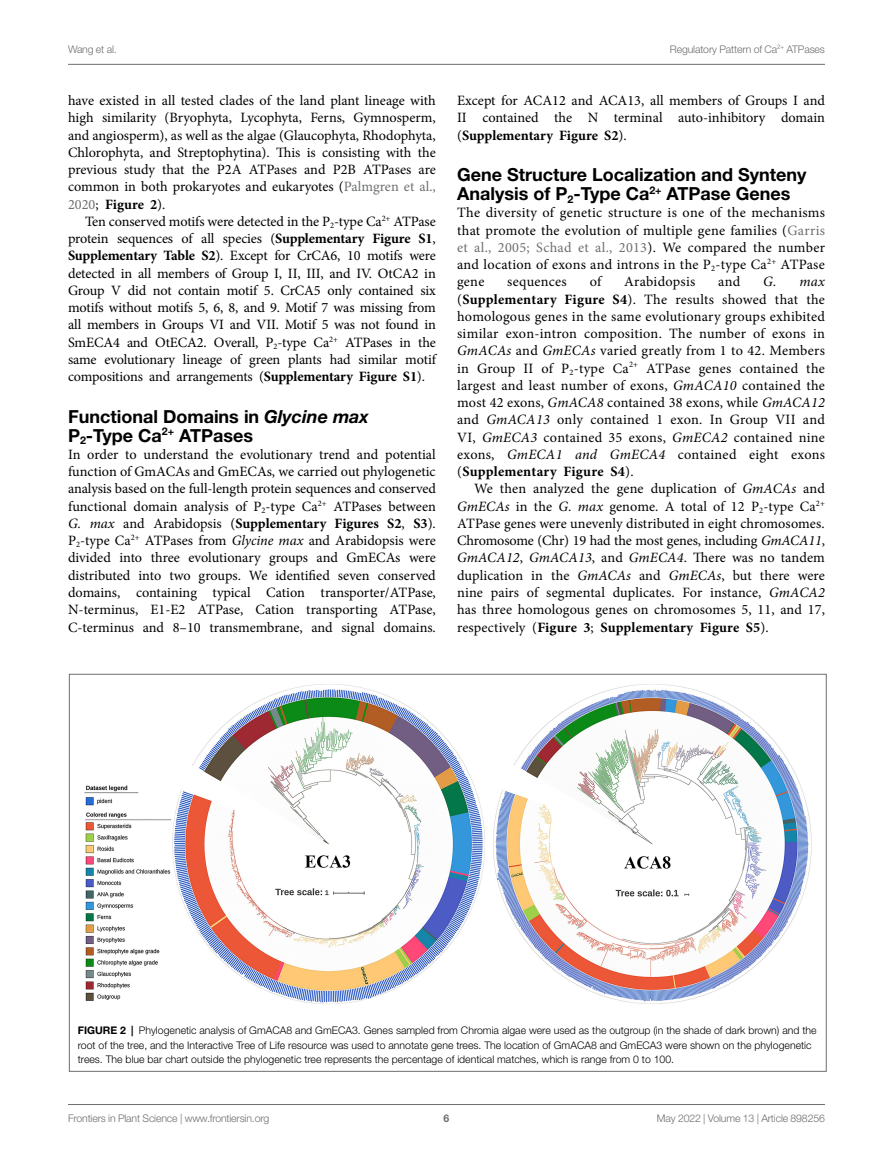
<style>
.page{position:relative;width:893px;height:1170px;background:#fff}
.page>*{position:absolute;margin:0;border:0;box-sizing:border-box;transform-origin:0 0}
.HEAD_2{font:700 18px/18.8px "Helvetica Neue LT Std";color:#000}
.TEXT_FLUSH{font:14.25px/17.2px "Minion Pro";letter-spacing:.005em;color:#000;text-align:justify}
.TEXT{font:14.25px/17.2px "Minion Pro";letter-spacing:-.005em;color:#000;text-align:justify}
.FIG_LEG{font:300 10.5px/14.2px "Helvetica Neue LT Std";color:#000}
.t1{font:300 10.5px "Helvetica Neue LT Std";letter-spacing:-.015em;color:#6d6e71}
.t2{font:700 10.5px "Helvetica Neue LT Std";color:#6d6e71}
.s1{color:#6d6e71}
.s2{font-weight:700}
.s3{font-style:italic}
</style>
<div class="page">
<hr style="left:68px;top:64px;width:757px;height:1px;background:#6d6e71">
<hr style="left:68px;top:1104px;width:757px;height:1px;background:#6d6e71">
<img style="left:84px;top:684px;width:728px;height:320px">
<p class="t1" style="left:68px;top:42px;width:50px">Wang et al.</p>
<p class="t1" style="left:670px;top:42px;width:157px">Regulatory Pattern of Ca<sup>2+</sup> ATPases</p>
<p class="TEXT_FLUSH" style="left:68px;top:92px;width:369px">have existed in all tested clades of the land plant lineage with high similarity (Bryophyta, Lycophyta, Ferns, Gymnosperm, and angiosperm), as well as the algae (Glaucophyta, Rhodophyta, Chlorophyta, and Streptophytina). This is consisting with the previous study that the P2A ATPases and P2B ATPases are common in both prokaryotes and eukaryotes (<span class="s1">Palmgren et al., 2020</span>; <span class="s2">Figure 2</span>).</p>
<p class="TEXT" style="left:68px;top:213px;width:369px;text-indent:17px">Ten conserved motifs were detected in the P<sub>2</sub>-type Ca<sup>2+</sup> ATPase protein sequences of all species (<span class="s2">Supplementary Figure S1</span>, <span class="s2">Supplementary Table S2</span>). Except for CrCA6, 10 motifs were detected in all members of Group I, II, III, and IV. OtCA2 in Group V did not contain motif 5. CrCA5 only contained six motifs without motifs 5, 6, 8, and 9. Motif 7 was missing from all members in Groups VI and VII. Motif 5 was not found in SmECA4 and OtECA2. Overall, P<sub>2</sub>-type Ca<sup>2+</sup> ATPases in the same evolutionary lineage of green plants had similar motif compositions and arrangements (<span class="s2">Supplementary Figure S1</span>).</p>
<p class="HEAD_2" style="left:68px;top:406px;width:302px">Functional Domains in <span class="s3">Glycine max<br></span>P<sub>2</sub>-Type Ca<sup>2+</sup> ATPases</p>
<p class="TEXT_FLUSH" style="left:68px;top:446px;width:369px">In order to understand the evolutionary trend and potential function of GmACAs and GmECAs, we carried out phylogenetic analysis based on the full-length protein sequences and conserved functional domain analysis of P<sub>2</sub>-type Ca<sup>2+</sup> ATPases between <span class="s3">G. max</span> and Arabidopsis (<span class="s2">Supplementary Figures S2</span>, <span class="s2">S3</span>).<br>P<sub>2</sub>-type Ca<sup>2+</sup> ATPases from <span class="s3">Glycine max</span> and Arabidopsis were divided into three evolutionary groups and GmECAs were distributed into two groups. We identified seven conserved domains, containing typical Cation transporter/ATPase, N-terminus, E1-E2 ATPase, Cation transporting ATPase, C-terminus and 8–10 transmembrane, and signal domains.</p>
<p class="TEXT_FLUSH" style="left:457px;top:92px;width:369px">Except for ACA12 and ACA13, all members of Groups I and II contained the N terminal auto-inhibitory domain (<span class="s2">Supplementary Figure S2</span>).</p>
<p class="HEAD_2" style="left:457px;top:165px;width:351px">Gene Structure Localization and Synteny<br>Analysis of P<sub>2</sub>-Type Ca<sup>2+</sup> ATPase Genes</p>
<p class="TEXT_FLUSH" style="left:457px;top:204px;width:369px">The diversity of genetic structure is one of the mechanisms that promote the evolution of multiple gene families (<span class="s1">Garris et al., 2005; Schad et al., 2013</span>). We compared the number and location of exons and introns in the P<sub>2</sub>-type Ca<sup>2+</sup> ATPase gene</p>
<p class="TEXT_FLUSH" style="left:507px;top:273px;width:61px">sequences</p>
<p class="TEXT_FLUSH" style="left:590px;top:273px;width:13px">of</p>
<p class="TEXT_FLUSH" style="left:624px;top:273px;width:73px">Arabidopsis</p>
<p class="TEXT_FLUSH" style="left:718px;top:273px;width:23px">and</p>
<p class="TEXT_FLUSH" style="left:457px;top:273px;width:369px;text-indent:306px"><span class="s3">G. max </span>(<span class="s2">Supplementary Figure S4</span>). The results showed that the homologous genes in the same evolutionary groups exhibited similar exon-intron composition. The number of exons in <span class="s3">GmACAs</span> and <span class="s3">GmECAs</span> varied greatly from 1 to 42. Members in Group II of P<sub>2</sub>-type Ca<sup>2+</sup> ATPase genes contained the largest and least number of exons, <span class="s3">GmACA10</span> contained the most 42 exons, <span class="s3">GmACA8</span> contained 38 exons, while <span class="s3">GmACA12 </span>and <span class="s3">GmACA13</span> only contained 1 exon. In Group VII and VI, <span class="s3">GmECA3</span> contained 35 exons, <span class="s3">GmECA2</span> contained nine exons, <span class="s3">GmECA1 and GmECA4</span> contained eight exons (<span class="s2">Supplementary Figure S4</span>).</p>
<p class="TEXT" style="left:457px;top:480px;width:369px;text-indent:17px">We then analyzed the gene duplication of <span class="s3">GmACAs</span> and <span class="s3">GmECAs</span> in the <span class="s3">G. max</span> genome. A total of 12 P<sub>2</sub>-type Ca<sup>2+ </sup>ATPase genes were unevenly distributed in eight chromosomes.<br>Chromosome (Chr) 19 had the most genes, including <span class="s3">GmACA11</span>, <span class="s3">GmACA12</span>, <span class="s3">GmACA13</span>, and <span class="s3">GmECA4</span>. There was no tandem duplication in the <span class="s3">GmACAs</span> and <span class="s3">GmECAs</span>, but there were nine pairs of segmental duplicates. For instance, <span class="s3">GmACA2 </span>has three homologous genes on chromosomes 5, 11, and 17, respectively (<span class="s2">Figure 3</span>; <span class="s2">Supplementary Figure S5</span>).</p>
<p class="FIG_LEG" style="left:78px;top:1023px;width:740px"><span class="s2">FIGURE 2 |</span> Phylogenetic analysis of GmACA8 and GmECA3. Genes sampled from Chromia algae were used as the outgroup (in the shade of dark brown) and the root of the tree, and the Interactive Tree of Life resource was used to annotate gene trees. The location of GmACA8 and GmECA3 were shown on the phylogenetic trees. The blue bar chart outside the phylogenetic tree represents the percentage of identical matches, which is range from 0 to 100.</p>
<p class="t1" style="left:68px;top:1111px;width:203px">Frontiers in Plant Science | www.frontiersin.org</p>
<p class="t2" style="left:444px;top:1111px;width:7px">6</p>
<p class="t1" style="left:657px;top:1111px;width:169px">May 2022 | Volume 13 | Article 898256</p>
</div>
